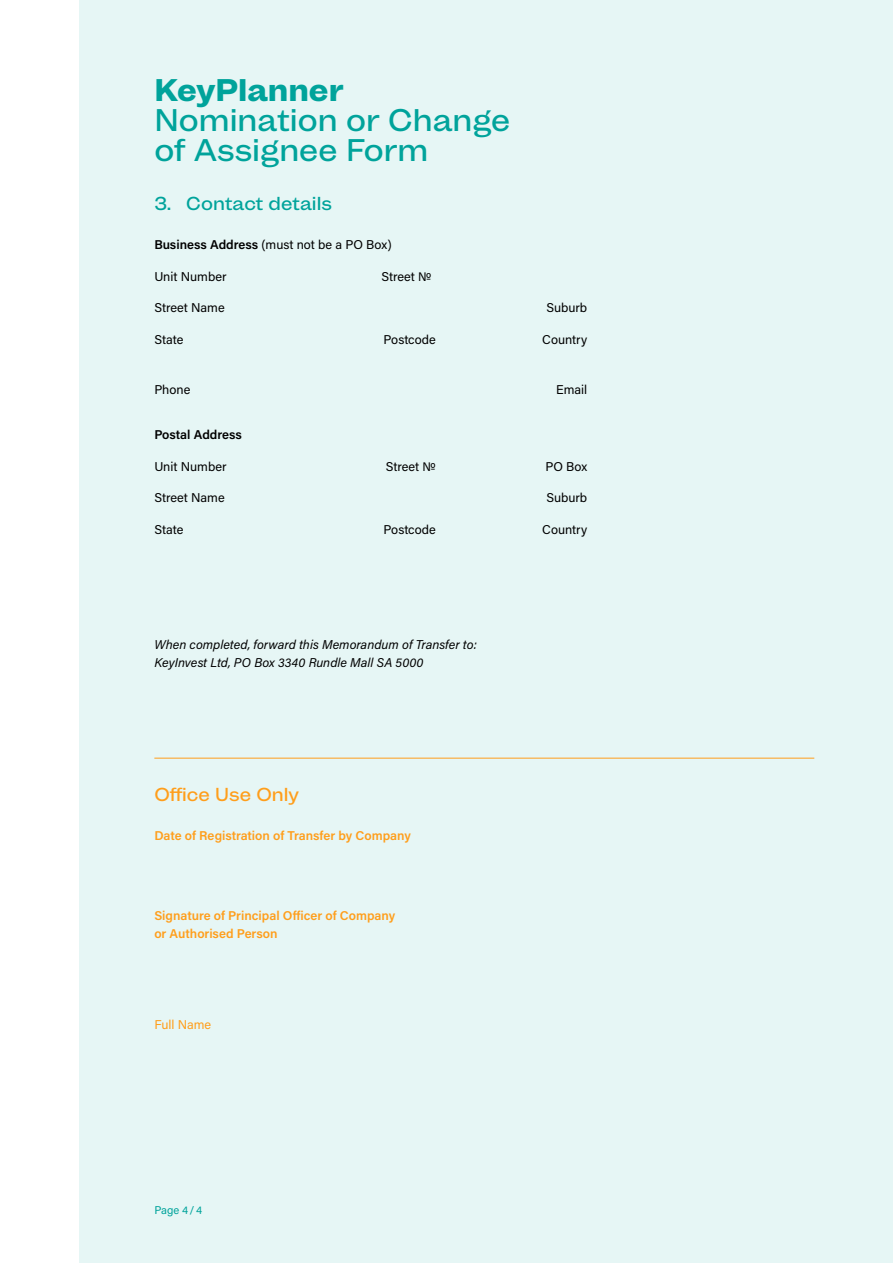
<style>
.page{position:relative;width:893px;height:1263px;background:#fff}
.page>*{position:absolute;margin:0;border:0;box-sizing:border-box;transform-origin:0 0}
.t1{font:500 30px/30px "Mint Grotesk V1.1";color:#00a39b}
.t2{font:800 30px "Mint Grotesk V1.1";color:#00a39b}
.t3{font:500 18px "Mint Grotesk V1.1";color:#00a39b}
.t4{font:500 18px "Mint Grotesk V1.1";color:#ff9e1b}
.t5{font:12.75px "Acumin Pro";color:#000}
.t6{font:600 12.75px/17.9px "Acumin Pro";color:#ff9e1b}
.t7{font:italic 12.75px/17.9px "Acumin Pro";color:#000}
.t8{font:600 12.75px "Acumin Pro";color:#000}
.t9{font:12.75px "Acumin Pro";color:#ff9e1b}
.t10{font:11.25px "Acumin Pro";color:#00a39b}
.s1{font-weight:600}
</style>
<div class="page">
<div style="left:79px;top:0;width:814px;height:1263px;background:#e6f6f5"></div>
<hr style="left:154px;top:758px;width:660px;height:1px;background:#ff9e1b">
<h1 class="t2" style="left:154px;top:71px;width:191px">KeyPlanner</h1>
<h1 class="t1" style="left:154px;top:105px;width:357px">Nomination or Change of Assignee Form</h1>
<h2 class="t3" style="left:154px;top:192px;width:179px">3. Contact details</h2>
<p class="t5" style="left:154px;top:236px;width:239px"><span class="s1">Business Address</span> (must not be a PO Box)</p>
<p class="t5" style="left:154px;top:267px;width:74px">Unit Number</p>
<p class="t5" style="left:381px;top:267px;width:52px">Street №</p>
<p class="t5" style="left:154px;top:299px;width:72px">Street Name</p>
<p class="t5" style="left:546px;top:299px;width:42px">Suburb</p>
<p class="t5" style="left:154px;top:331px;width:31px">State</p>
<p class="t5" style="left:384px;top:331px;width:54px">Postcode</p>
<p class="t5" style="left:542px;top:331px;width:46px">Country</p>
<p class="t5" style="left:154px;top:380px;width:37px">Phone</p>
<p class="t5" style="left:556px;top:380px;width:33px">Email</p>
<p class="t8" style="left:154px;top:425px;width:89px">Postal Address</p>
<p class="t5" style="left:154px;top:457px;width:74px">Unit Number</p>
<p class="t5" style="left:386px;top:457px;width:52px">Street №</p>
<p class="t5" style="left:545px;top:457px;width:43px">PO Box</p>
<p class="t5" style="left:154px;top:489px;width:72px">Street Name</p>
<p class="t5" style="left:546px;top:489px;width:42px">Suburb</p>
<p class="t5" style="left:154px;top:521px;width:31px">State</p>
<p class="t5" style="left:384px;top:521px;width:54px">Postcode</p>
<p class="t5" style="left:542px;top:521px;width:46px">Country</p>
<p class="t7" style="left:154px;top:635px;width:324px">When completed, forward this Memorandum of Transfer to:<br>KeyInvest Ltd, PO Box 3340 Rundle Mall SA 5000</p>
<h2 class="t4" style="left:154px;top:783px;width:146px">Office Use Only</h2>
<p class="t6" style="left:154px;top:826px;width:258px">Date of Registration of Transfer by Company</p>
<p class="t6" style="left:154px;top:906px;width:243px">Signature of Principal Officer of Company or Authorised Person</p>
<p class="t9" style="left:154px;top:1016px;width:58px">Full Name</p>
<p class="t10" style="left:154px;top:1202px;width:49px">Page 4/4</p>
</div>
